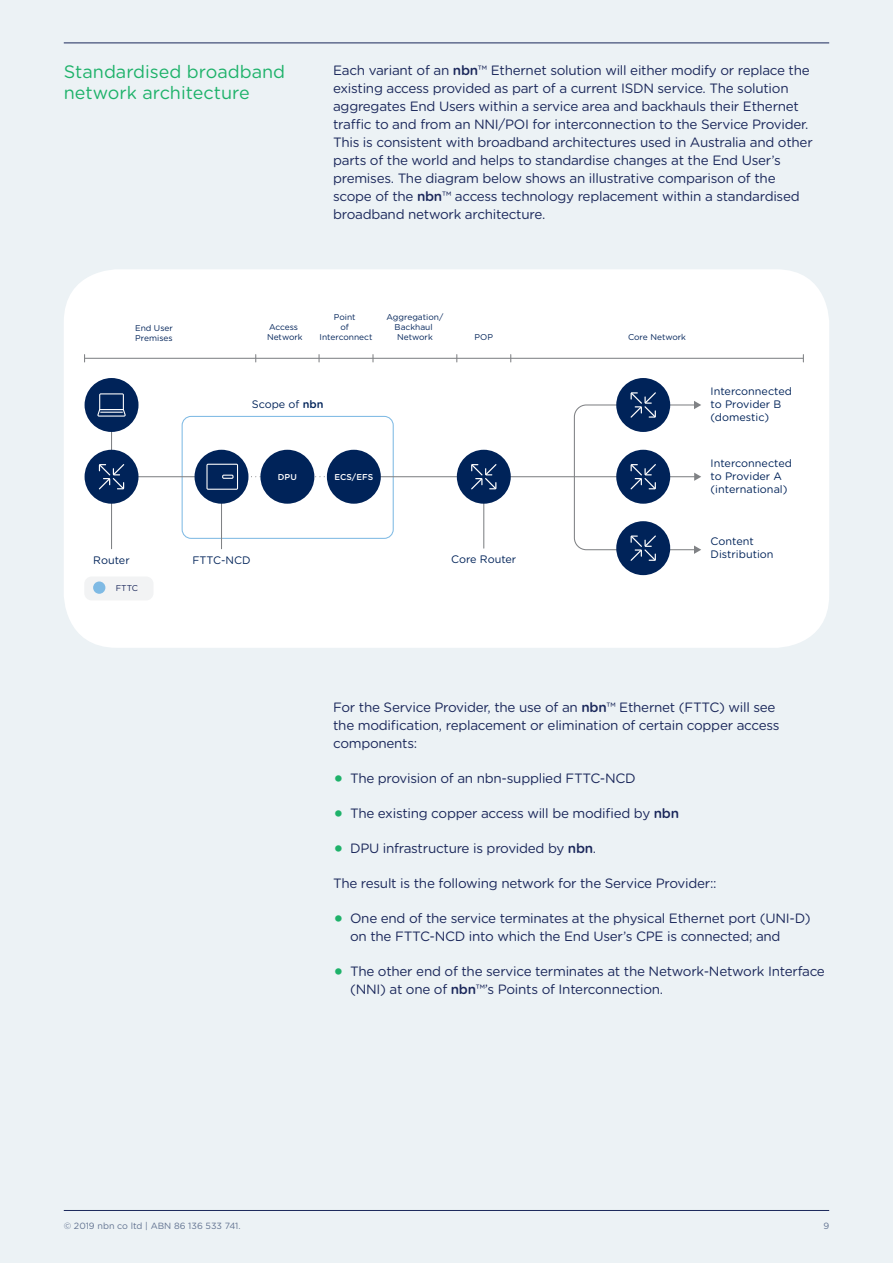
<style>
.page{position:relative;width:893px;height:1263px;background:#ecf2f5}
.page>*{position:absolute;margin:0;border:0;box-sizing:border-box;transform-origin:0 0}
.t1{font:18px/21px "Gotham Rounded";color:#1eb26a}
.t2{font:13.5px/18px "Gotham Rounded";letter-spacing:-.02em;color:#1b285b}
.t3{font:10.8px/13px "Gotham Rounded";color:#002359}
.t4{font:9px "Gotham Rounded";color:#627391}
.t5{font:500 8.55px "Gotham Rounded";color:#fff}
.t6{font:8.4px/10.1px "Gotham Rounded";color:#002359}
.t7{font:8.4px "Gotham Rounded";color:#1b285b}
.s1{font-weight:500}
.s2{font-weight:700;font-size:21.45px;color:#1eb26a}
</style>
<div class="page">
<div style="left:64px;top:269px;width:765px;height:379px;background:#fff;border-radius:53px"></div>
<div style="left:182px;top:416px;width:212px;height:123px;border:1px solid #7fbae4;border-radius:9px"></div>
<hr style="left:368px;top:476px;width:327px;height:1px;background:#808285">
<hr style="left:111px;top:430px;width:1px;height:119px;background:#808285">
<hr style="left:221px;top:477px;width:1px;height:72px;background:#808285">
<hr style="left:483px;top:477px;width:1px;height:71px;background:#808285">
<hr style="left:136px;top:476px;width:97px;height:1px;background:#808285">
<div style="left:85px;top:378px;width:54px;height:54px;background:#002359;border-radius:50%"></div>
<svg style="left:97px;top:393px;width:29px;height:24px"></svg>
<div style="left:85px;top:450px;width:54px;height:54px;background:#002359;border-radius:50%"></div>
<svg style="left:99px;top:464px;width:25px;height:25px"></svg>
<div style="left:457px;top:450px;width:54px;height:54px;background:#002359;border-radius:50%"></div>
<svg style="left:471px;top:464px;width:25px;height:25px"></svg>
<div style="left:195px;top:450px;width:53px;height:54px;background:#002359;border-radius:50%"></div>
<svg style="left:206px;top:464px;width:124px;height:26px"></svg>
<svg style="left:222px;top:475px;width:12px;height:4px"></svg>
<div style="left:327px;top:450px;width:54px;height:54px;background:#002359;border-radius:50%"></div>
<div style="left:260px;top:450px;width:54px;height:54px;background:#002359;border-radius:50%"></div>
<hr style="left:85px;top:358px;width:718px;height:1px;background:#808285">
<div style="left:84px;top:576px;width:69px;height:24px;background:#f2f3f4;border-radius:7px"></div>
<div style="left:93px;top:581px;width:12px;height:13px;background:#7fbae4;border-radius:50%"></div>
<div style="left:616px;top:378px;width:54px;height:54px;background:#002359;border-radius:50%"></div>
<div style="left:616px;top:521px;width:54px;height:54px;background:#002359;border-radius:50%"></div>
<svg style="left:573px;top:392px;width:128px;height:169px"></svg>
<hr style="left:64px;top:1210px;width:765px;height:1px;background:#1b285b">
<hr style="left:64px;top:43px;width:765px;height:1px;background:#1b285b">
<h1 class="t1" style="left:64px;top:61px;width:223px">Standardised broadband network architecture</h1>
<p class="t2" style="left:333px;top:60px;width:481px">Each variant of an <span class="s1">nbn</span>™ Ethernet solution will either modify or replace the existing access provided as part of a current ISDN service. The solution aggregates End Users within a service area and backhauls their Ethernet traffic to and from an NNI/POI for interconnection to the Service Provider.<br>This is consistent with broadband architectures used in Australia and other parts of the world and helps to standardise changes at the End User’s premises. The diagram below shows an illustrative comparison of the scope of the <span class="s1">nbn</span>™ access technology replacement within a standardised broadband network architecture.</p>
<p class="t6" style="left:135px;top:322px;width:39px">End User<br>Premises</p>
<p class="t6" style="left:267px;top:322px;width:37px">Access<br>Network</p>
<p class="t6" style="left:320px;top:312px;width:54px;text-align:center">Point<br>of<br>Interconnect</p>
<p class="t6" style="left:386px;top:312px;width:58px;text-align:center">Aggregation/<br>Backhaul<br>Network</p>
<p class="t3" style="left:252px;top:397px;width:73px">Scope of <span class="s1">nbn</span></p>
<p class="t5" style="left:278px;top:471px;width:20px">DPU</p>
<p class="t5" style="left:334px;top:471px;width:40px">ECS/EFS</p>
<p class="t6" style="left:475px;top:332px;width:20px">POP</p>
<p class="t3" style="left:93px;top:553px;width:38px">Router</p>
<p class="t3" style="left:192px;top:553px;width:59px">FTTC-NCD</p>
<p class="t7" style="left:116px;top:583px;width:24px">FTTC</p>
<p class="t3" style="left:451px;top:553px;width:67px">Core Router</p>
<p class="t6" style="left:628px;top:332px;width:60px">Core Network</p>
<p class="t3" style="left:711px;top:384px;width:83px">Interconnected to Provider B (domestic)</p>
<p class="t3" style="left:711px;top:456px;width:83px">Interconnected to Provider A (international)</p>
<p class="t3" style="left:711px;top:534px;width:65px">Content<br>Distribution</p>
<p class="t2" style="left:333px;top:697px;width:448px">For the Service Provider, the use of an <span class="s1">nbn</span>™ Ethernet (FTTC) will see the modification, replacement or elimination of certain copper access components:</p>
<p class="t2" style="left:333px;top:768px;width:304px"><span class="s2">•</span> The provision of an nbn-supplied FTTC-NCD</p>
<p class="t2" style="left:333px;top:803px;width:347px"><span class="s2">•</span> The existing copper access will be modified by <span class="s1">nbn</span></p>
<p class="t2" style="left:333px;top:838px;width:265px"><span class="s2">•</span> DPU infrastructure is provided by <span class="s1">nbn</span>.</p>
<p class="t2" style="left:333px;top:873px;width:385px">The result is the following network for the Service Provider::</p>
<p class="t2" style="left:350px;top:908px;width:462px;text-indent:-17px"><span class="s2">•</span> One end of the service terminates at the physical Ethernet port (UNI-D) on the FTTC-NCD into which the End User’s CPE is connected; and</p>
<p class="t2" style="left:350px;top:961px;width:476px;text-indent:-17px"><span class="s2">•</span> The other end of the service terminates at the Network-Network Interface (NNI) at one of <span class="s1">nbn</span>™’s Points of Interconnection.</p>
<p class="t4" style="left:64px;top:1219px;width:178px">© 2019 nbn co ltd | ABN 86 136 533 741.</p>
<p class="t4" style="left:823px;top:1219px;width:7px">9</p>
</div>
